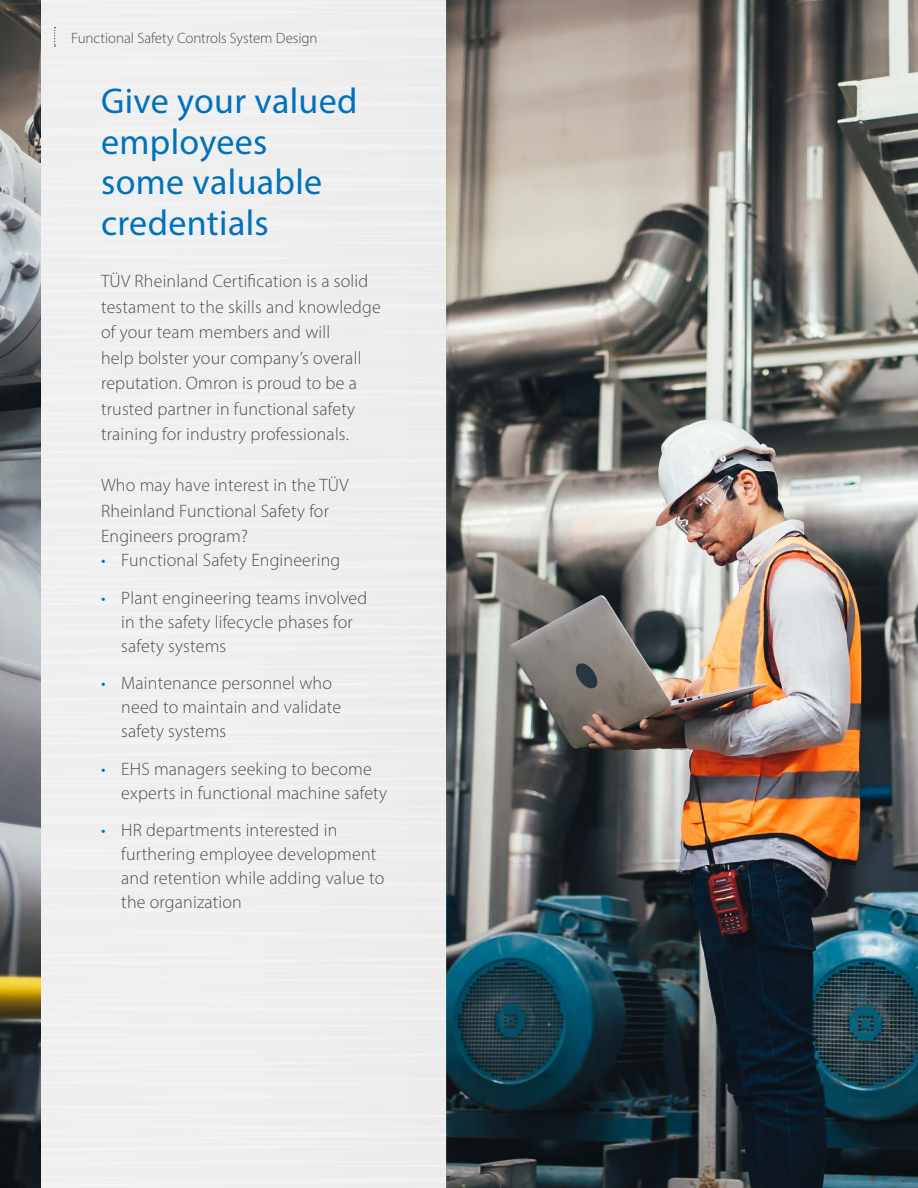
<style>
.page{position:relative;width:918px;height:1188px;background:#fff}
.page>*{position:absolute;margin:0;border:0;box-sizing:border-box;transform-origin:0 0}
.t1{font:36px/40.5px "Myriad Pro";letter-spacing:.01em;color:#0072bc}
.t2{font:300 18px/25.5px "Myriad Pro";letter-spacing:.01em;color:#4d4d4f}
.t3{font:300 15px "Myriad Pro";letter-spacing:-.005em;color:#4d4d4f}
.s1{color:#0072bc}
</style>
<div class="page">
<img style="left:0;top:0;width:918px;height:1188px">
<div style="left:41px;top:0;width:406px;height:1188px;background:#efefef"></div>
<p class="t3" style="left:71px;top:29px;width:248px">Functional Safety Controls System Design</p>
<h1 class="t1" style="left:101px;top:81px;width:258px">Give your valued employees some valuable credentials</h1>
<p class="t2" style="left:101px;top:268px;width:281px">TÜV Rheinland Certification is a solid testament to the skills and knowledge of your team members and will<br>help bolster your company’s overall reputation. Omron is proud to be a trusted partner in functional safety training for industry professionals.</p>
<p class="t2" style="left:101px;top:473px;width:249px">Who may have interest in the TÜV<br>Rheinland Functional Safety for<br>Engineers program?</p>
<p class="t2" style="left:101px;top:548px;width:241px"><span class="s1">•</span> Functional Safety Engineering</p>
<p class="t2" style="left:121px;top:586px;width:248px;line-height:24px;text-indent:-20px"><span class="s1">•</span> Plant engineering teams involved in the safety lifecycle phases for safety systems</p>
<p class="t2" style="left:121px;top:671px;width:221px;line-height:24px;text-indent:-20px"><span class="s1">•</span> Maintenance personnel who need to maintain and validate safety systems</p>
<p class="t2" style="left:121px;top:757px;width:267px;line-height:24px;text-indent:-20px"><span class="s1">•</span> EHS managers seeking to become experts in functional machine safety</p>
<p class="t2" style="left:121px;top:818px;width:265px;line-height:24px;text-indent:-20px"><span class="s1">•</span> HR departments interested in furthering employee development and retention while adding value to the organization</p>
</div>
